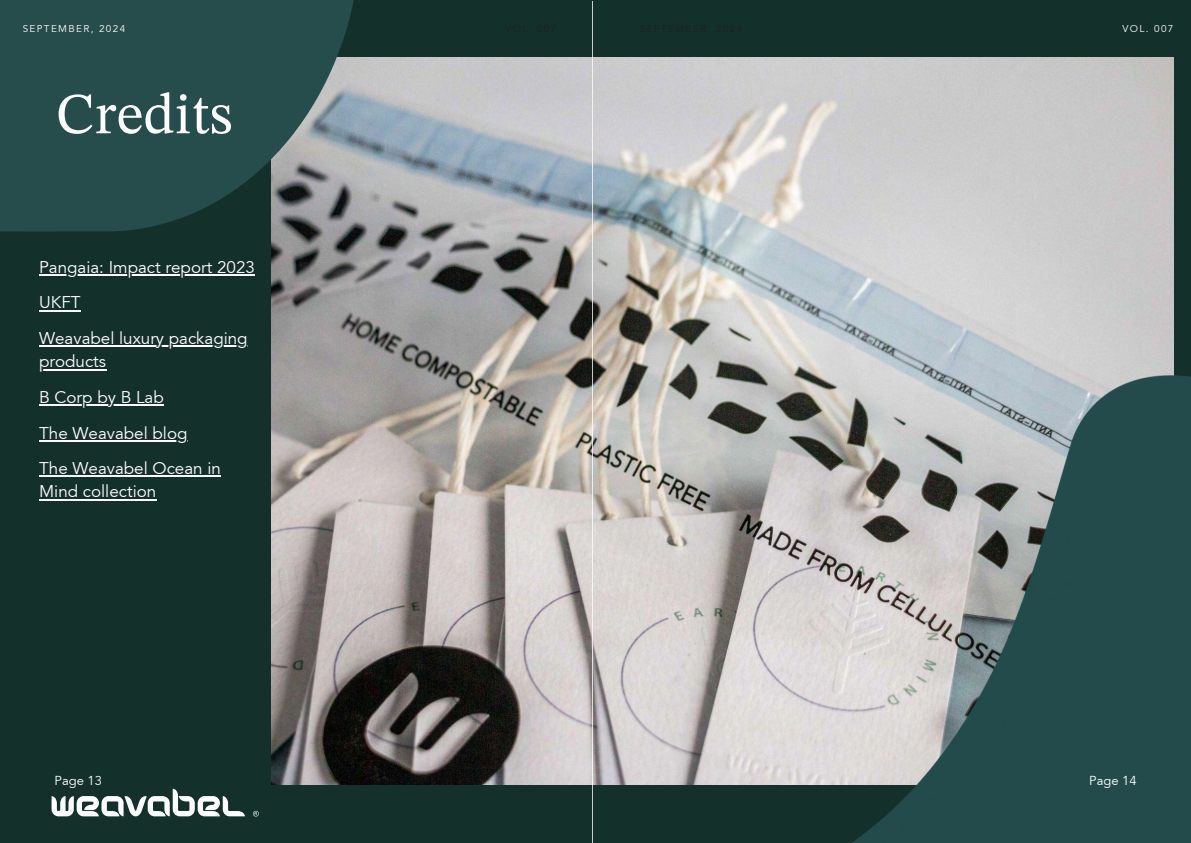
<style>
.page{position:relative;width:1191px;height:843px;background:#fff}
.page>*{position:absolute;margin:0;border:0;box-sizing:border-box;transform-origin:0 0}
.t1{font:58px "STIX Two Text";color:#fff}
.t2{font:17px/23.2px "Avenir";color:#fff}
.t3{font:13px "Avenir";color:#fff}
.t4{font:9.9px "Avenir";letter-spacing:.14em;color:#fff}
</style>
<div class="page">
<div style="left:0;top:0;width:1190px;height:842px;background:#14302b"></div>
<img style="left:272px;top:58px;width:901px;height:726px">
<svg style="left:592px;top:2px;width:4px;height:145px"></svg>
<svg style="left:0;top:0;width:354px;height:231px;background:#335454"></svg>
<img style="left:543px;top:147px;width:647px;height:695px">
<svg style="left:52px;top:788px;width:193px;height:28px"></svg>
<svg style="left:253px;top:810px;width:6px;height:6px"></svg>
<hr style="left:39px;top:274px;width:216px;height:1px;background:#fff">
<hr style="left:39px;top:310px;width:42px;height:1px;background:#fff">
<hr style="left:39px;top:345px;width:208px;height:2px;background:#fff">
<hr style="left:39px;top:368px;width:67px;height:2px;background:#fff">
<hr style="left:39px;top:404px;width:125px;height:2px;background:#fff">
<hr style="left:39px;top:440px;width:148px;height:1px;background:#fff">
<hr style="left:39px;top:475px;width:182px;height:2px;background:#fff">
<hr style="left:39px;top:499px;width:117px;height:1px;background:#fff">
<p class="t4" style="left:23px;top:23px;width:104px">SEPTEMBER, 2024</p>
<p class="t4" style="left:1122px;top:23px;width:53px">VOL. 007</p>
<h1 class="t1" style="left:56px;top:89px;width:178px">Credits</h1>
<h3 class="t2" style="left:39px;top:255px;width:217px">Pangaia: Impact report 2023</h3>
<h2 class="t2" style="left:39px;top:291px;width:43px">UKFT</h2>
<h3 class="t2" style="left:39px;top:327px;width:210px">Weavabel luxury packaging</h3>
<h3 class="t2" style="left:39px;top:350px;width:69px">products</h3>
<h3 class="t2" style="left:39px;top:386px;width:126px">B Corp by B Lab</h3>
<h3 class="t2" style="left:39px;top:421px;width:150px">The Weavabel blog</h3>
<h4 class="t2" style="left:39px;top:457px;width:183px">The Weavabel Ocean in<br>Mind collection</h4>
<p class="t3" style="left:55px;top:772px;width:49px">Page 13</p>
<p class="t3" style="left:1089px;top:772px;width:49px">Page 14</p>
</div>
